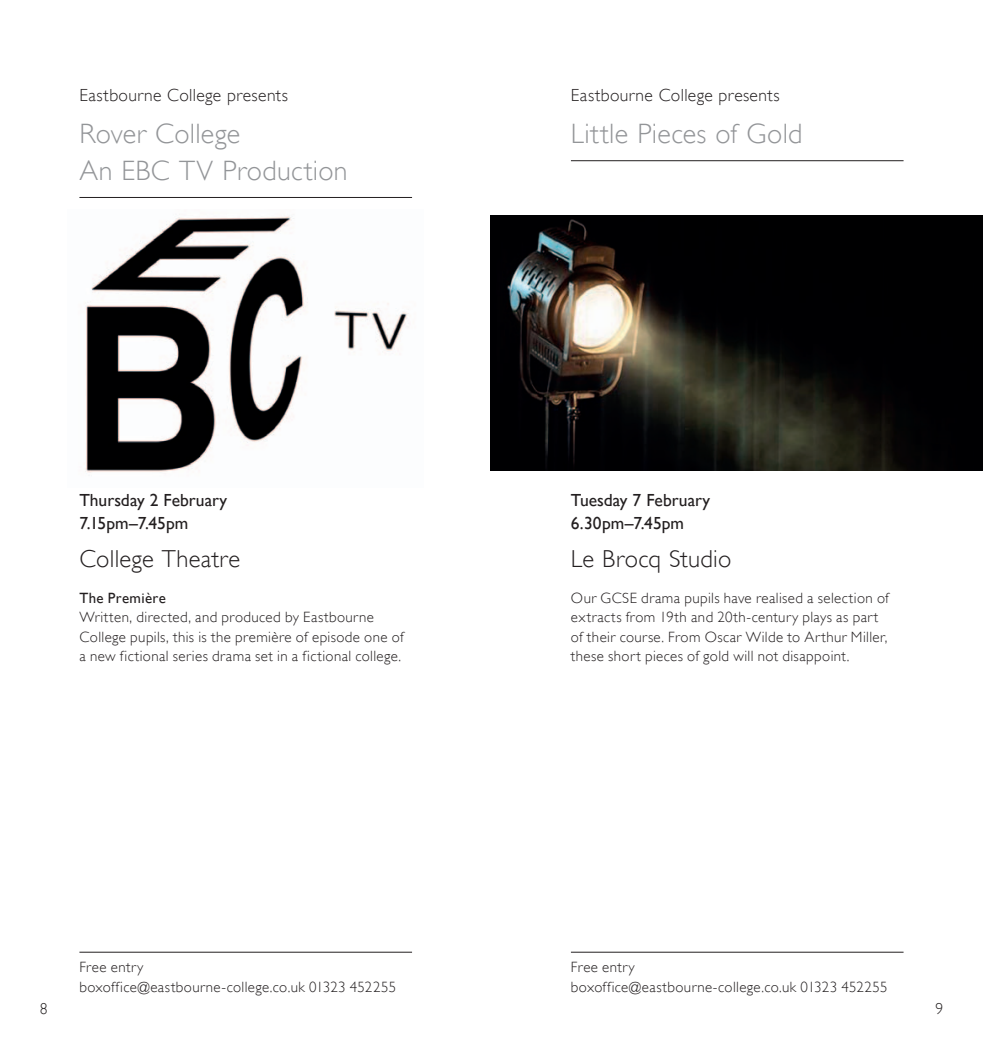
<style>
.page{position:relative;width:983px;height:1042px;background:#fff}
.page>*{position:absolute;margin:0;border:0;box-sizing:border-box;transform-origin:0 0}
.t1{font:300 28px/36.8px "Gill Sans";letter-spacing:.01em;color:#939598}
.t2{font:300 24.5px "Gill Sans";letter-spacing:.01em;color:#231f20}
.t3{font:17.5px/22.8px "Gill Sans";color:#231f20}
.t4{font:300 17.5px "Gill Sans";letter-spacing:.02em;color:#231f20}
.t5{font:300 15.75px "Gill Sans";color:#231f20}
.t6{font:300 14.88px/19.2px "Gill Sans";letter-spacing:.03em;color:#231f20}
.t7{font:14.88px "Gill Sans";letter-spacing:.025em;color:#231f20}
</style>
<div class="page">
<hr style="left:79px;top:197px;width:333px;height:1px;background:#231f20">
<img style="left:85px;top:216px;width:324px;height:257px">
<hr style="left:79px;top:952px;width:333px;height:1px;background:#231f20">
<hr style="left:570px;top:952px;width:333px;height:1px;background:#231f20">
<hr style="left:570px;top:160px;width:333px;height:1px;background:#231f20">
<img style="left:490px;top:216px;width:492px;height:254px">
<p class="t4" style="left:79px;top:88px;width:210px">eastbourne College presents</p>
<h1 class="t1" style="left:79px;top:117px;width:270px">rover College<br>an eBC Tv Production</h1>
<p class="t3" style="left:79px;top:490px;width:149px">Thursday 2 February<br>7.15pm–7.45pm</p>
<h2 class="t2" style="left:79px;top:549px;width:162px">College Theatre</h2>
<p class="t7" style="left:79px;top:592px;width:88px">The Première</p>
<p class="t6" style="left:79px;top:609px;width:325px">Written, directed, and produced by eastbourne<br>College pupils, this is the première of episode one of a new fictional series drama set in a fictional college.</p>
<p class="t4" style="left:570px;top:88px;width:210px">eastbourne College presents</p>
<h1 class="t1" style="left:570px;top:117px;width:233px">Little Pieces of gold</h1>
<p class="t3" style="left:570px;top:490px;width:141px">Tuesday 7 February<br>6.30pm–7.45pm</p>
<h2 class="t2" style="left:570px;top:549px;width:162px">Le Brocq Studio</h2>
<p class="t6" style="left:570px;top:590px;width:319px">our gCSe drama pupils have realised a selection of extracts from 19th and 20th-century plays as part of their course. From oscar Wilde to arthur miller, these short pieces of gold will not disappoint.</p>
<p class="t6" style="left:79px;top:959px;width:318px">Free entry<br>boxoffice@eastbourne-college.co.uk 01323 452255</p>
<p class="t6" style="left:570px;top:959px;width:318px">Free entry<br>boxoffice@eastbourne-college.co.uk 01323 452255</p>
<p class="t5" style="left:40px;top:1002px;width:9px">8</p>
<p class="t5" style="left:935px;top:1002px;width:9px">9</p>
</div>
